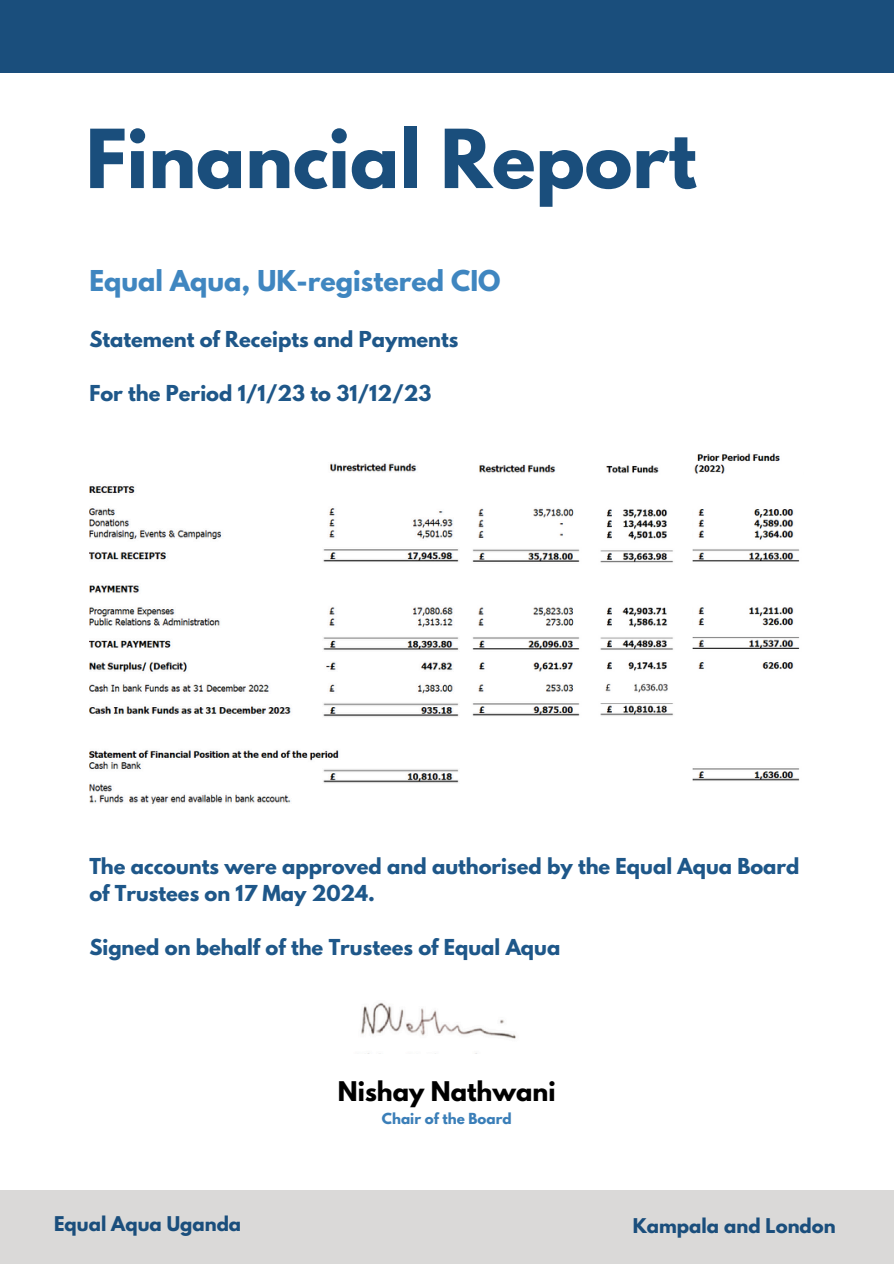
<style>
.page{position:relative;width:894px;height:1264px;background:#fff}
.page>*{position:absolute;margin:0;border:0;box-sizing:border-box;transform-origin:0 0}
.t1{font:700 72px "League Spartan";color:#1a4e7c}
.t2{font:700 25.5px "League Spartan";color:#3f86c0}
.t3{font:700 24px "League Spartan";color:#000}
.t4{font:700 19.5px/27px "League Spartan";color:#1e5789}
.t5{font:700 18px "League Spartan";color:#1a4e7c}
.t6{font:700 13.5px "League Spartan";color:#3a7eb8}
</style>
<div class="page">
<img style="left:89px;top:463px;width:370px;height:341px">
<img style="left:472px;top:464px;width:108px;height:252px">
<img style="left:692px;top:453px;width:108px;height:328px">
<div style="left:791px;top:437px;width:45px;height:34px;background:#fff"></div>
<img style="left:361px;top:1002px;width:155px;height:37px">
<img style="left:600px;top:465px;width:73px;height:251px">
<div style="left:0;top:0;width:893px;height:72px;background:#1a4e7c"></div>
<div style="left:0;top:1190px;width:893px;height:73px;background:#dad9d8"></div>
<p class="t1" style="left:86px;top:123px;width:612px">Financial Report</p>
<p class="t2" style="left:89px;top:268px;width:412px">Equal Aqua, UK-registered CIO</p>
<p class="t4" style="left:89px;top:328px;width:370px">Statement of Receipts and Payments</p>
<h3 class="t4" style="left:89px;top:382px;width:343px">For the Period 1/1/23 to 31/12/23</h3>
<h3 class="t4" style="left:89px;top:855px;width:711px">The accounts were approved and authorised by the Equal Aqua Board of Trustees on 17 May 2024.</h3>
<p class="t4" style="left:89px;top:936px;width:472px">Signed on behalf of the Trustees of Equal Aqua</p>
<p class="t3" style="left:338px;top:1079px;width:219px">Nishay Nathwani</p>
<p class="t6" style="left:382px;top:1111px;width:131px">Chair of the Board</p>
<h3 class="t5" style="left:54px;top:1214px;width:188px">Equal Aqua Uganda</h3>
<h3 class="t5" style="left:632px;top:1216px;width:204px">Kampala and London</h3>
</div>
